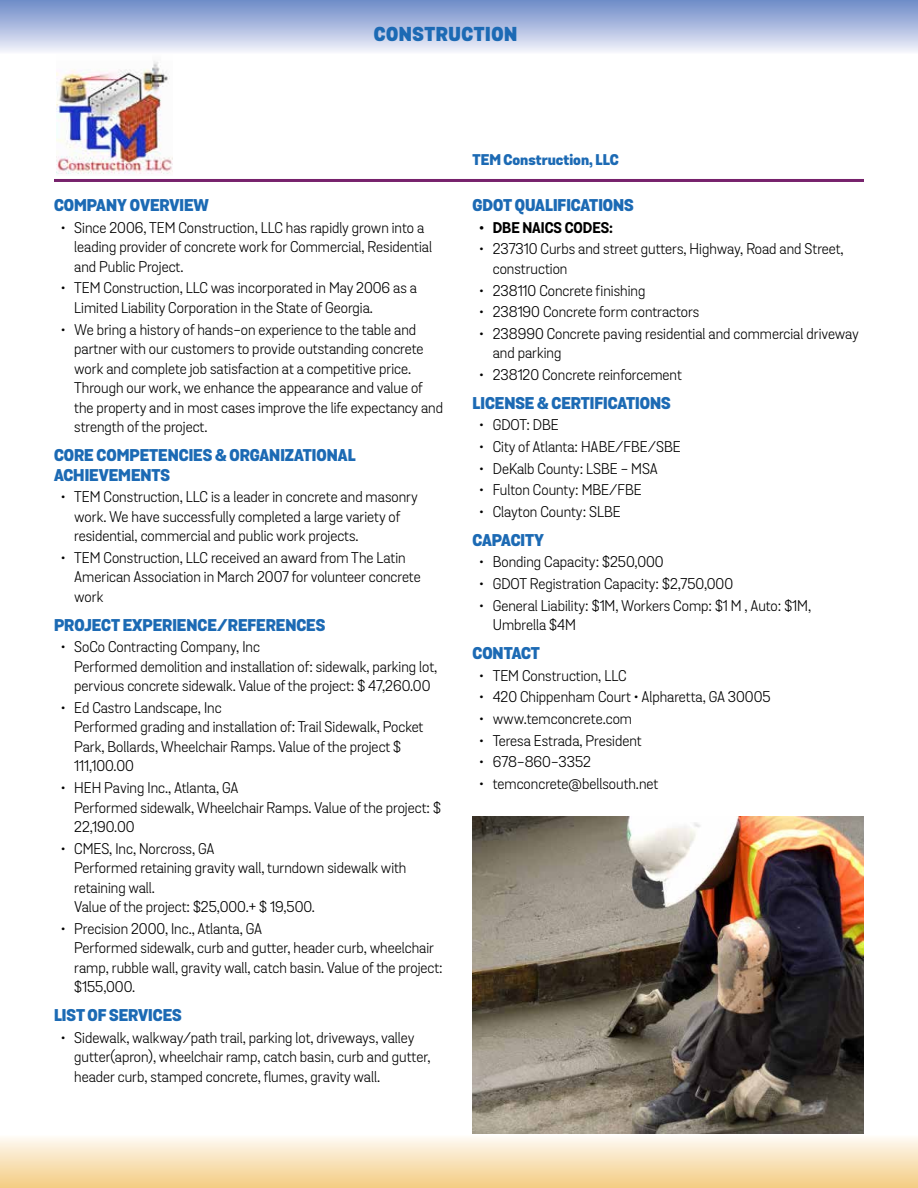
<style>
.page{position:relative;width:918px;height:1188px;background:#fff}
.page>*{position:absolute;margin:0;border:0;box-sizing:border-box;transform-origin:0 0}
.t1{font:900 19.5px "Grota Sans";letter-spacing:.03em;color:#1c6ab4}
.Subheading{font:800 16.5px/19.8px "Grota Sans";color:#1c6ab4}
.t2{font:15px/19.5px "Grota Sans";color:#000}
.Company_Name{font:800 15px "Grota Sans";color:#1c6ab4}
.t3{font:700 15px "Grota Sans";color:#000}
</style>
<div class="page">
<div style="left:0;top:0;width:918px;height:54px;background:linear-gradient(to bottom,#6c89c7,#f3f3fb)"></div>
<div style="left:0;top:1134px;width:918px;height:54px;background:linear-gradient(to bottom,#fefcf9,#f4cd84)"></div>
<hr style="left:54px;top:179px;width:810px;height:3px;background:#77226c">
<img style="left:57px;top:61px;width:115px;height:113px">
<img style="left:472px;top:817px;width:392px;height:317px">
<h1 class="t1" style="left:374px;top:21px;width:145px">CONSTRUCTION</h1>
<p class="Subheading" style="left:54px;top:197px;width:156px">COMPANY OVERVIEW</p>
<p class="t2" style="left:74px;top:218px;width:359px;text-indent:-14px">• Since 2006, TEM Construction, LLC has rapidly grown into a leading provider of concrete work for Commercial, Residential and Public Project.</p>
<p class="t2" style="left:74px;top:279px;width:344px;text-indent:-14px">• TEM Construction, LLC was incorporated in May 2006 as a<br>Limited Liability Corporation in the State of Georgia.</p>
<p class="t2" style="left:74px;top:320px;width:370px;text-indent:-14px">• We bring a history of hands-on experience to the table and partner with our customers to provide outstanding concrete work and complete job satisfaction at a competitive price.<br>Through our work, we enhance the appearance and value of the property and in most cases improve the life expectancy and strength of the project.</p>
<p class="Subheading" style="left:54px;top:446px;width:303px">CORE COMPETENCIES &amp; ORGANIZATIONAL<br>ACHIEVEMENTS</p>
<p class="t2" style="left:74px;top:488px;width:345px;text-indent:-14px">• TEM Construction, LLC is a leader in concrete and masonry work. We have successfully completed a large variety of residential, commercial and public work projects.</p>
<p class="t2" style="left:74px;top:548px;width:348px;text-indent:-14px">• TEM Construction, LLC received an award from The Latin<br>American Association in March 2007 for volunteer concrete work</p>
<p class="Subheading" style="left:54px;top:616px;width:273px">PROJECT EXPERIENCE/REFERENCES</p>
<p class="t2" style="left:74px;top:638px;width:365px;text-indent:-14px">• SoCo Contracting Company, Inc<br>Performed demolition and installation of: sidewalk, parking lot, pervious concrete sidewalk. Value of the project: $ 47,260.00</p>
<p class="t2" style="left:74px;top:698px;width:351px;text-indent:-14px">• Ed Castro Landscape, Inc<br>Performed grading and installation of: Trail Sidewalk, Pocket Park, Bollards, Wheelchair Ramps. Value of the project $ 111,100.00</p>
<p class="t2" style="left:74px;top:778px;width:368px;text-indent:-14px">• HEH Paving Inc., Atlanta, GA<br>Performed sidewalk, Wheelchair Ramps. Value of the project: $<br>22,190.00</p>
<p class="t2" style="left:74px;top:839px;width:334px;text-indent:-14px">• CMES, Inc, Norcross, GA<br>Performed retaining gravity wall, turndown sidewalk with retaining wall.<br>Value of the project: $25,000.+ $ 19,500.</p>
<p class="t2" style="left:74px;top:919px;width:370px;text-indent:-14px">• Precision 2000, Inc., Atlanta, GA<br>Performed sidewalk, curb and gutter, header curb, wheelchair ramp, rubble wall, gravity wall, catch basin. Value of the project: $155,000.</p>
<p class="Subheading" style="left:54px;top:1007px;width:129px">LIST OF SERVICES</p>
<p class="t2" style="left:74px;top:1028px;width:358px;text-indent:-14px">• Sidewalk, walkway/path trail, parking lot, driveways, valley gutter(apron), wheelchair ramp, catch basin, curb and gutter, header curb, stamped concrete, flumes, gravity wall.</p>
<p class="Company_Name" style="left:472px;top:150px;width:148px">TEM Construction, LLC</p>
<p class="Subheading" style="left:472px;top:197px;width:163px">GDOT QUALIFICATIONS</p>
<p class="t3" style="left:479px;top:218px;width:135px">• DBE NAICS CODES:</p>
<p class="t2" style="left:493px;top:240px;width:353px;text-indent:-14px">• 237310 Curbs and street gutters, Highway, Road and Street, construction</p>
<p class="t2" style="left:479px;top:281px;width:168px">• 238110 Concrete finishing</p>
<p class="t2" style="left:479px;top:303px;width:222px">• 238190 Concrete form contractors</p>
<p class="t2" style="left:493px;top:324px;width:368px;text-indent:-14px">• 238990 Concrete paving residential and commercial driveway and parking</p>
<p class="t2" style="left:479px;top:365px;width:204px">• 238120 Concrete reinforcement</p>
<p class="Subheading" style="left:472px;top:394px;width:200px">LICENSE &amp; CERTIFICATIONS</p>
<p class="t2" style="left:479px;top:416px;width:81px">• GDOT: DBE</p>
<p class="t2" style="left:479px;top:437px;width:203px">• City of Atlanta: HABE/FBE/SBE</p>
<p class="t2" style="left:479px;top:459px;width:180px">• DeKalb County: LSBE - MSA</p>
<p class="t2" style="left:479px;top:481px;width:164px">• Fulton County: MBE/FBE</p>
<p class="t2" style="left:479px;top:502px;width:143px">• Clayton County: SLBE</p>
<p class="Subheading" style="left:472px;top:531px;width:73px">CAPACITY</p>
<p class="t2" style="left:479px;top:553px;width:186px">• Bonding Capacity: $250,000</p>
<p class="t2" style="left:479px;top:574px;width:255px">• GDOT Registration Capacity: $2,750,000</p>
<p class="t2" style="left:493px;top:596px;width:320px;text-indent:-14px">• General Liability: $1M, Workers Comp: $1 M , Auto: $1M,<br>Umbrella $4M</p>
<p class="Subheading" style="left:472px;top:644px;width:69px">CONTACT</p>
<p class="t2" style="left:479px;top:666px;width:149px">• TEM Construction, LLC</p>
<p class="t2" style="left:479px;top:688px;width:293px">• 420 Chippenham Court • Alpharetta, GA 30005</p>
<p class="t2" style="left:479px;top:709px;width:154px">• www.temconcrete.com</p>
<p class="t2" style="left:479px;top:731px;width:164px">• Teresa Estrada, President</p>
<p class="t2" style="left:479px;top:753px;width:113px">• 678-860-3352</p>
<p class="t2" style="left:479px;top:774px;width:181px">• temconcrete@bellsouth.net</p>
</div>
